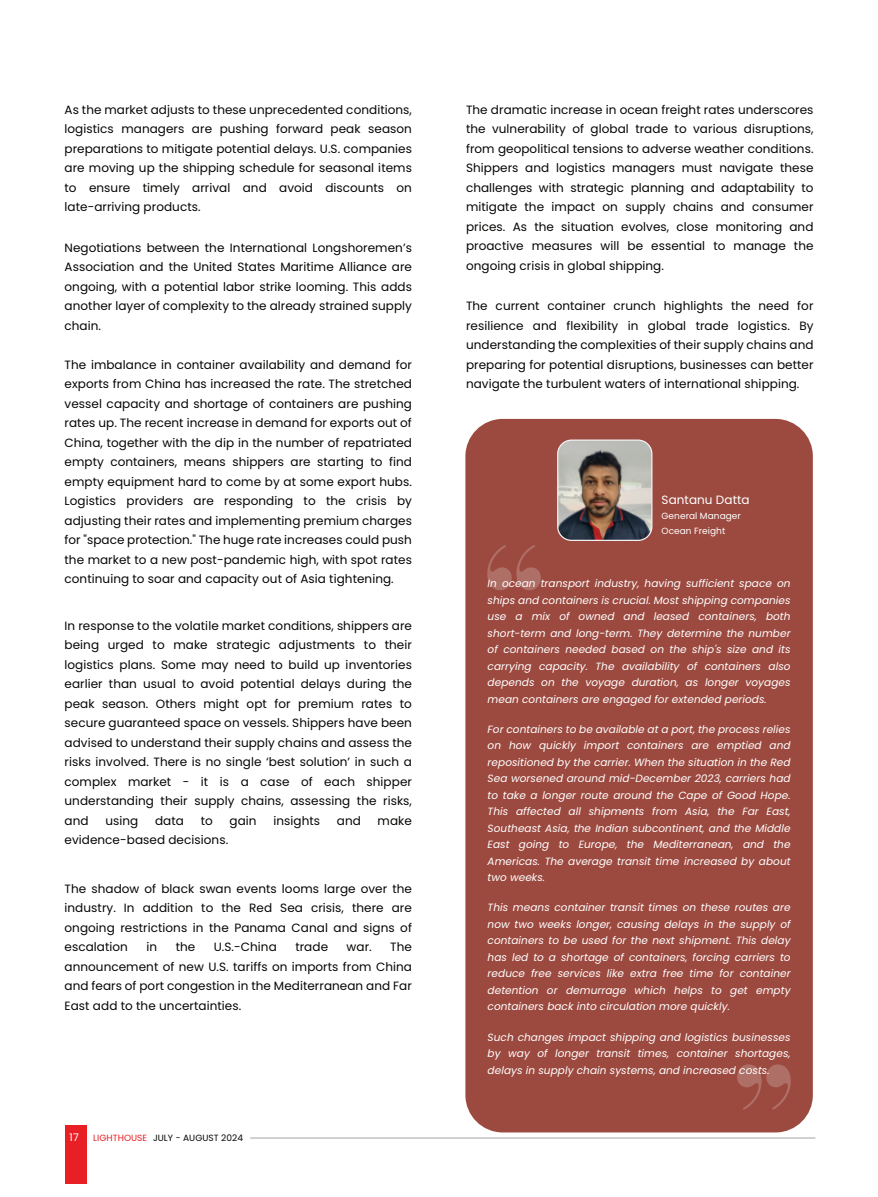
<style>
.page{position:relative;width:878px;height:1197px;background:#fff}
.page>*{position:absolute;margin:0;border:0;box-sizing:border-box;transform-origin:0 0}
.t1{font:700 157.5px "Bodoni MT Condensed";color:#f2f3f4}
.t2{font:12px/19.5px "Poppins";letter-spacing:.005em;color:#050504;text-align:justify}
.t3{font:12px "Poppins";letter-spacing:.005em;color:#fff}
.t4{font:italic 10.5px/16.5px "Poppins";letter-spacing:.005em;color:#fff;text-align:justify}
.t5{font:10.5px "Poppins";color:#fff}
.t6{font:9px/15px "Poppins";letter-spacing:.005em;color:#fff}
.t7{font:9px "Poppins";letter-spacing:.005em;color:#050504}
.s1{color:#e82026}
</style>
<div class="page">
<div style="left:465px;top:419px;width:347px;height:713px;background:#9c4a40;border-radius:37px"></div>
<img style="left:558px;top:441px;width:93px;height:99px">
<div style="left:557px;top:439px;width:95px;height:102px;border:1px solid #f2f3f4;border-radius:14px"></div>
<div style="left:65px;top:1124px;width:22px;height:59px;background:#e82026"></div>
<hr style="left:250px;top:1137px;width:565px;height:1px;background:#a1a3a6">
<p class="t2" style="left:65px;top:100px;width:349px">As the market adjusts to these unprecedented conditions, logistics managers are pushing forward peak season preparations to mitigate potential delays. U.S. companies are moving up the shipping schedule for seasonal items to ensure timely arrival and avoid discounts on late-arriving products.</p>
<p class="t2" style="left:65px;top:238px;width:349px">Negotiations between the International Longshoremen’s Association and the United States Maritime Alliance are ongoing, with a potential labor strike looming. This adds another layer of complexity to the already strained supply chain.</p>
<p class="t2" style="left:65px;top:355px;width:349px">The imbalance in container availability and demand for exports from China has increased the rate. The stretched vessel capacity and shortage of containers are pushing rates up. The recent increase in demand for exports out of China, together with the dip in the number of repatriated empty containers, means shippers are starting to find empty equipment hard to come by at some export hubs.<br>Logistics providers are responding to the crisis by adjusting their rates and implementing premium charges for "space protection." The huge rate increases could push the market to a new post-pandemic high, with spot rates continuing to soar and capacity out of Asia tightening.</p>
<p class="t2" style="left:65px;top:616px;width:349px">In response to the volatile market conditions, shippers are being urged to make strategic adjustments to their logistics plans. Some may need to build up inventories earlier than usual to avoid potential delays during the peak season. Others might opt for premium rates to secure guaranteed space on vessels. Shippers have been advised to understand their supply chains and assess the risks involved. There is no single ‘best solution’ in such a complex market - it is a case of each shipper understanding their supply chains, assessing the risks, and</p>
<p class="t2" style="left:105px;top:811px;width:34px">using</p>
<p class="t2" style="left:155px;top:811px;width:30px">data</p>
<p class="t2" style="left:201px;top:811px;width:14px">to</p>
<p class="t2" style="left:229px;top:811px;width:29px">gain</p>
<p class="t2" style="left:273px;top:811px;width:48px">insights</p>
<p class="t2" style="left:337px;top:811px;width:26px">and</p>
<p class="t2" style="left:377px;top:811px;width:36px">make</p>
<p class="t2" style="left:65px;top:830px;width:165px">evidence-based decisions.</p>
<p class="t2" style="left:65px;top:878px;width:349px">The shadow of black swan events looms large over the industry. In addition to the Red Sea crisis, there are ongoing restrictions in the Panama Canal and signs of escalation</p>
<p class="t2" style="left:146px;top:937px;width:12px">in</p>
<p class="t2" style="left:176px;top:937px;width:21px">the</p>
<p class="t2" style="left:214px;top:937px;width:65px">U.S.-China</p>
<p class="t2" style="left:295px;top:937px;width:34px">trade</p>
<p class="t2" style="left:346px;top:937px;width:27px">war.</p>
<p class="t2" style="left:65px;top:937px;width:349px;text-indent:325px">The announcement of new U.S. tariffs on imports from China and fears of port congestion in the Mediterranean and Far East add to the uncertainties.</p>
<p class="t5" style="left:70px;top:1130px;width:11px">17</p>
<p class="t7" style="left:93px;top:1132px;width:151px"><span class="s1">LIGHTHOUSE</span> JULY - AUGUST 2024</p>
<p class="t2" style="left:466px;top:100px;width:349px">The dramatic increase in ocean freight rates underscores the vulnerability of global trade to various disruptions, from geopolitical tensions to adverse weather conditions.<br>Shippers and logistics managers must navigate these challenges with strategic planning and adaptability to mitigate the impact on supply chains and consumer prices. As the situation evolves, close monitoring and proactive measures will be essential to manage the ongoing crisis in global shipping.</p>
<p class="t2" style="left:466px;top:296px;width:349px">The current container crunch highlights the need for resilience and flexibility in global trade logistics. By understanding the complexities of their supply chains and preparing for potential disruptions, businesses can better navigate the turbulent waters of international shipping.</p>
<p class="t3" style="left:661px;top:492px;width:90px">Santanu Datta</p>
<p class="t6" style="left:661px;top:508px;width:81px">General Manager<br>Ocean Freight</p>
<h1 class="t1" style="left:483px;top:502px;width:62px">“</h1>
<p class="t4" style="left:487px;top:575px;width:304px">In ocean transport industry, having sufficient space on ships and containers is crucial. Most shipping companies use a mix of owned and leased containers, both short-term and long-term. They determine the number of containers needed based on the ship's size and its carrying capacity. The availability of containers also depends on the voyage duration, as longer voyages mean containers are engaged for extended periods.</p>
<p class="t4" style="left:487px;top:721px;width:304px">For containers to be available at a port, the process relies on how quickly import containers are emptied and repositioned by the carrier. When the situation in the Red Sea worsened around mid-December 2023, carriers had to take a longer route around the Cape of Good Hope.<br>This affected all shipments from Asia, the Far East, Southeast Asia, the Indian subcontinent, and the Middle East going to Europe, the Mediterranean, and the Americas. The average transit time increased by about two weeks.</p>
<p class="t4" style="left:487px;top:899px;width:304px">This means container transit times on these routes are now two weeks longer, causing delays in the supply of containers to be used for the next shipment. This delay has led to a shortage of containers, forcing carriers to reduce free services like extra free time for container detention or demurrage which helps to get empty containers back into circulation more quickly.</p>
<p class="t4" style="left:487px;top:1028px;width:304px">Such changes impact shipping and logistics businesses by way of longer transit times, container shortages, delays in supply chain systems, and increased costs.</p>
<h1 class="t1" style="left:794px;top:1152px;width:62px;rotate:-180deg">“</h1>
</div>
